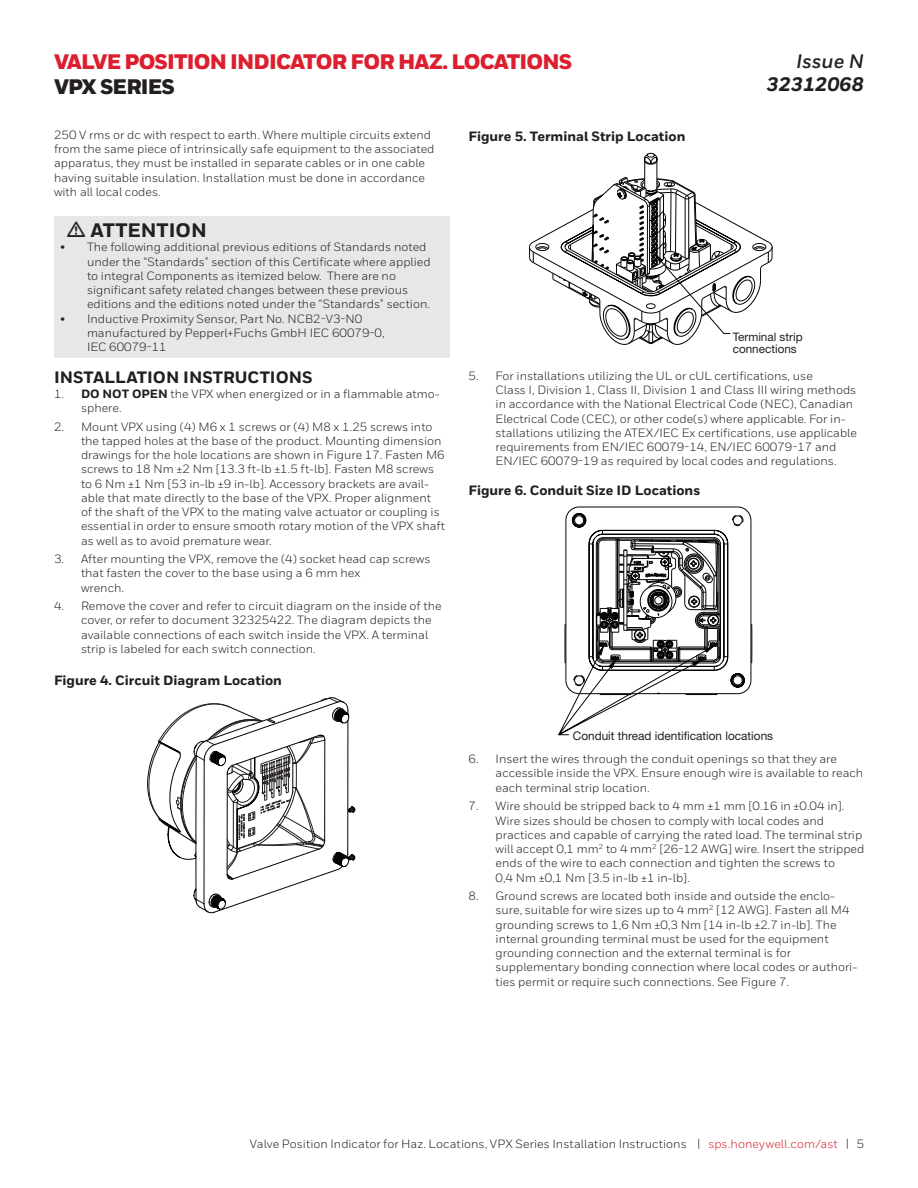
<style>
.page{position:relative;width:918px;height:1188px;background:#fff}
.page>*{position:absolute;margin:0;border:0;box-sizing:border-box;transform-origin:0 0}
.t1{font:900 21px "Honeywell Sans";letter-spacing:-.04em;color:#dc1f2e}
.t2{font:900 21px "Honeywell Sans";letter-spacing:-.04em;color:#231f20}
.Warning_Head{font:800 19.5px "Honeywell Sans";color:#231f20}
.t3{font:italic 800 19.5px "Honeywell Sans";color:#231f20}
.t4{font:italic 700 19.5px "Honeywell Sans";color:#231f20}
.t5{font:800 16.5px "Honeywell Sans";color:#231f20}
.t6{font:800 13.5px "Honeywell Sans";color:#231f20}
.t7{font:12px/14.2px "Honeywell Sans";color:#231f20}
.t8{font:11.85px "Helvetica Neue LT Std";color:#231f20}
.t9{font:11.7px/12px "Helvetica Neue LT Std";color:#231f20}
.s1{font-weight:800}
.s2{color:#dc1f2e}
</style>
<div class="page">
<div style="left:54px;top:216px;width:395px;height:141px;background:#e6e7e9"></div>
<svg style="left:147px;top:697px;width:208px;height:216px"></svg>
<svg style="left:529px;top:153px;width:244px;height:192px"></svg>
<svg style="left:559px;top:507px;width:194px;height:229px"></svg>
<h1 class="t1" style="left:54px;top:48px;width:520px">VALVE POSITION INDICATOR FOR HAZ. LOCATIONS</h1>
<h1 class="t2" style="left:54px;top:74px;width:123px">VPX SERIES</h1>
<h2 class="t4" style="left:796px;top:49px;width:69px">Issue N</h2>
<h2 class="t3" style="left:766px;top:72px;width:99px">32312068</h2>
<p class="t7" style="left:54px;top:128px;width:382px">250 V rms or dc with respect to earth. Where multiple circuits extend from the same piece of intrinsically safe equipment to the associated apparatus, they must be installed in separate cables or in one cable having suitable insulation. Installation must be done in accordance with all local codes.</p>
<p class="Warning_Head" style="left:66px;top:219px;width:142px">• ATTENTION</p>
<p class="t7" style="left:87px;top:240px;width:345px;text-indent:-27px">• The following additional previous editions of Standards noted under the “Standards” section of this Certificate where applied to integral Components as itemized below. There are no significant safety related changes between these previous editions and the editions noted under the “Standards” section.</p>
<p class="t7" style="left:87px;top:311px;width:299px;text-indent:-27px">• Inductive Proximity Sensor, Part No. NCB2-V3-N0 manufactured by Pepperl+Fuchs GmbH IEC 60079-0,<br>IEC 60079-11</p>
<p class="t5" style="left:54px;top:368px;width:260px">INSTALLATION INSTRUCTIONS</p>
<p class="t7" style="left:81px;top:386px;width:360px;text-indent:-27px">1. <span class="s1">DO NOT OPEN</span> the VPX when energized or in a flammable atmo&shy;sphere.</p>
<p class="t7" style="left:81px;top:419px;width:366px;text-indent:-27px">2. Mount VPX using (4) M6 x 1 screws or (4) M8 x 1.25 screws into the tapped holes at the base of the product. Mounting dimension drawings for the hole locations are shown in Figure 17. Fasten M6 screws to 18 Nm ±2 Nm [13.3 ft-lb ±1.5 ft-lb]. Fasten M8 screws to 6 Nm ±1 Nm [53 in-lb ±9 in-lb]. Accessory brackets are avail&shy;able that mate directly to the base of the VPX. Proper alignment<br>of the shaft of the VPX to the mating valve actuator or coupling is essential in order to ensure smooth rotary motion of the VPX shaft as well as to avoid premature wear.</p>
<p class="t7" style="left:81px;top:552px;width:351px;text-indent:-27px">3. After mounting the VPX, remove the (4) socket head cap screws that fasten the cover to the base using a 6 mm hex<br>wrench.</p>
<p class="t7" style="left:81px;top:599px;width:362px;text-indent:-27px">4. Remove the cover and refer to circuit diagram on the inside of the cover, or refer to document 32325422. The diagram depicts the available connections of each switch inside the VPX. A terminal strip is labeled for each switch connection.</p>
<p class="t6" style="left:54px;top:672px;width:229px">Figure 4. Circuit Diagram Location</p>
<p class="t6" style="left:469px;top:128px;width:218px">Figure 5. Terminal Strip Location</p>
<p class="t9" style="left:733px;top:330px;width:71px">Terminal strip connections</p>
<p class="t7" style="left:496px;top:369px;width:363px;text-indent:-27px">5. For installations utilizing the UL or cUL certifications, use<br>Class I, Division 1, Class II, Division 1 and Class III wiring methods in accordance with the National Electrical Code (NEC), Canadian Electrical Code (CEC), or other code(s) where applicable. For in&shy;stallations utilizing the ATEX/IEC Ex certifications, use applicable requirements from EN/IEC 60079-14, EN/IEC 60079-17 and EN/IEC 60079-19 as required by local codes and regulations.</p>
<p class="t6" style="left:469px;top:482px;width:233px">Figure 6. Conduit Size ID Locations</p>
<p class="t8" style="left:573px;top:729px;width:202px">Conduit thread identification locations</p>
<p class="t7" style="left:496px;top:752px;width:369px;text-indent:-27px">6. Insert the wires through the conduit openings so that they are accessible inside the VPX. Ensure enough wire is available to reach each terminal strip location.</p>
<p class="t7" style="left:496px;top:799px;width:370px;text-indent:-27px">7. Wire should be stripped back to 4 mm ±1 mm [0.16 in ±0.04 in].<br>Wire sizes should be chosen to comply with local codes and practices and capable of carrying the rated load. The terminal strip will accept 0,1 mm<sup>2</sup> to 4 mm<sup>2</sup> [26-12 AWG] wire. Insert the stripped ends of the wire to each connection and tighten the screws to<br>0,4 Nm ±0,1 Nm [3.5 in-lb ±1 in-lb].</p>
<p class="t7" style="left:496px;top:889px;width:363px;text-indent:-27px">8. Ground screws are located both inside and outside the enclo&shy;sure, suitable for wire sizes up to 4 mm<sup>2</sup> [12 AWG]. Fasten all M4 grounding screws to 1,6 Nm ±0,3 Nm [14 in-lb ±2.7 in-lb]. The internal grounding terminal must be used for the equipment grounding connection and the external terminal is for supplementary bonding connection where local codes or authori&shy;ties permit or require such connections. See Figure 7.</p>
<p class="t7" style="left:250px;top:1136px;width:616px">Valve Position Indicator for Haz. Locations, VPX Series Installation Instructions | <span class="s2">sps.honeywell.com/ast</span> | 5</p>
</div>
